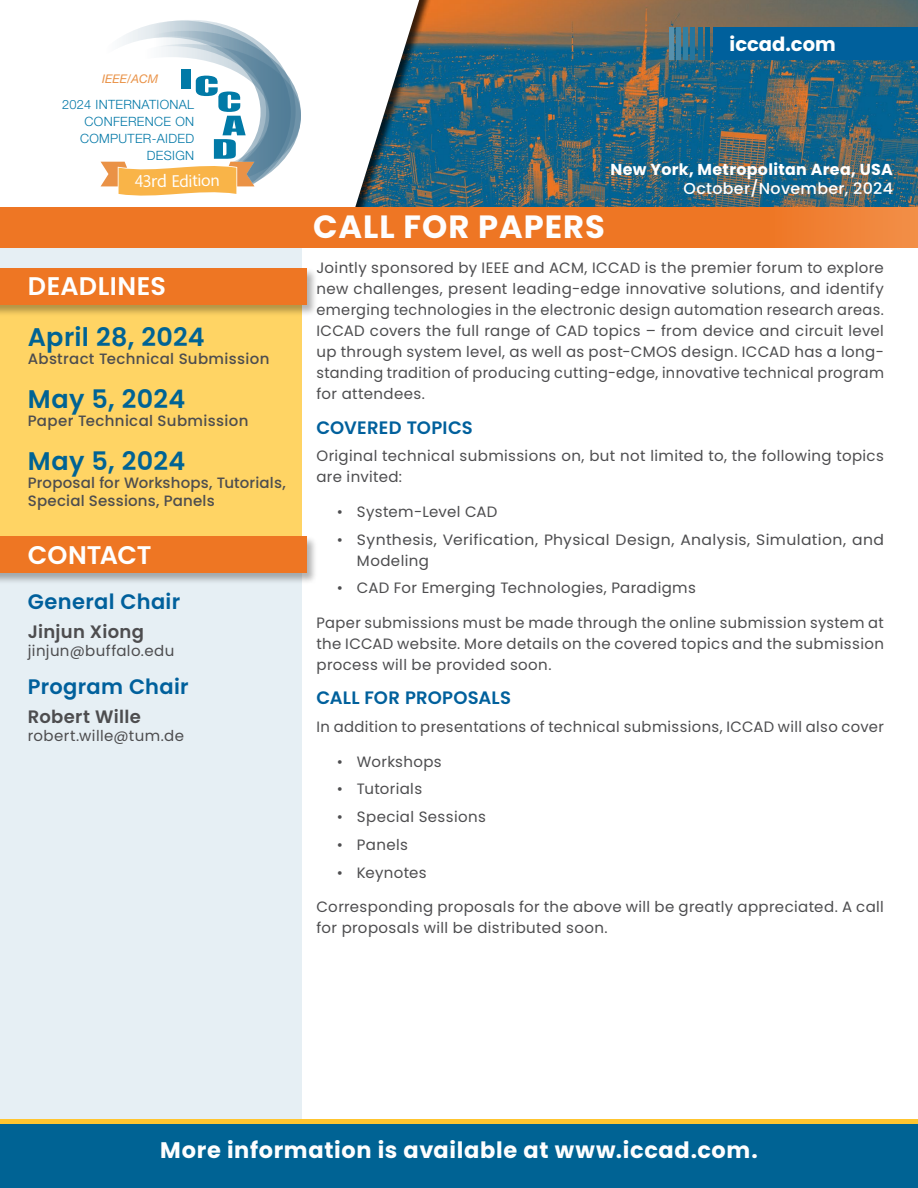
<style>
.page{position:relative;width:918px;height:1188px;background:#fff}
.page>*{position:absolute;margin:0;border:0;box-sizing:border-box;transform-origin:0 0}
.t1{font:700 32.1px "Poppins";letter-spacing:.03em;color:#fefefe}
.t2{font:600 25.5px "Poppins";letter-spacing:.015em;color:#006394}
.t3{font:600 25.5px "Poppins";letter-spacing:.005em;color:#fff}
.t4{font:700 22.5px "Poppins";letter-spacing:.03em;color:#fefefe}
.t5{font:600 21px "Poppins";letter-spacing:.015em;color:#00609c}
.t6{font:700 19.5px "Poppins";color:#fff}
.t7{font:600 18px "Poppins";letter-spacing:.01em;color:#00609c}
.t8{font:600 18px "Poppins";letter-spacing:.015em;color:#4d4d4f}
.t9{font:17.25px "Mundo Sans Std";color:#fff}
.t10{font:700 15.9px "Poppins";letter-spacing:.02em;color:#fff}
.t11{font:500 15.9px "Poppins";letter-spacing:.02em;color:#fff}
.t12{font:15px/21px "Poppins";letter-spacing:.025em;color:#4d4d4f}
.t13{font:500 15px/18px "Poppins";letter-spacing:.015em;color:#4d4d4f}
.t14{font:300 12.75px/16.8px "Helvetica Neue LT Std";letter-spacing:.025em;color:#0278a7;text-align:right}
.t15{font:italic 12px "Helvetica Neue LT Std";color:#e99247}
.s1{font-size:18.15px}
</style>
<div class="page">
<img style="left:454px;top:0;width:464px;height:207px">
<div style="left:0;top:228px;width:301px;height:943px;background:#e6eff4"></div>
<div style="left:0;top:284px;width:301px;height:271px;background:#ffd464"></div>
<div style="left:714px;top:27px;width:204px;height:33px;background:#00609c"></div>
<div style="left:0;top:0;width:454px;height:238px;background:#000;opacity:.75"></div>
<svg style="left:0;top:0;width:419px;height:207px"></svg>
<svg style="left:0;top:207px;width:918px;height:41px;background:#ee7726"></svg>
<svg style="left:77px;top:20px;width:224px;height:176px"></svg>
<hr style="left:706px;top:27px;width:4px;height:33px;background:#006394">
<hr style="left:698px;top:27px;width:4px;height:33px;background:#126b99">
<hr style="left:691px;top:27px;width:4px;height:33px;background:#24759e">
<hr style="left:684px;top:27px;width:4px;height:33px;background:#3380a3">
<hr style="left:676px;top:27px;width:4px;height:33px;background:#4587a8">
<hr style="left:669px;top:27px;width:4px;height:33px;background:#5791ad">
<div style="left:0;top:268px;width:318px;height:49px;background:#000;opacity:.3"></div>
<div style="left:0;top:268px;width:306px;height:37px;background:#ee7623"></div>
<div style="left:0;top:536px;width:318px;height:49px;background:#000;opacity:.3"></div>
<div style="left:0;top:536px;width:306px;height:37px;background:#ee7623"></div>
<svg style="left:0;top:1120px;width:918px;height:68px;background:#ccb144"></svg>
<div style="left:0;top:1125px;width:918px;height:63px;background:#006394"></div>
<p class="t15" style="left:102px;top:72px;width:57px">IEEE/ACM</p>
<p class="t14" style="left:62px;top:96px;width:134px">2024 INTERNATIONAL<br>CONFERENCE ON<br>COMPUTER-AIDED<br>DESIGN</p>
<p class="t9" style="left:135px;top:172px;width:87px;rotate:-1deg">43<span class="s1">rd</span> Edition</p>
<h2 class="t3" style="left:28px;top:272px;width:140px">DEADLINES</h2>
<h2 class="t2" style="left:28px;top:322px;width:178px">April 28, 2024</h2>
<p class="t13" style="left:28px;top:350px;width:243px">Abstract Technical Submission</p>
<h2 class="t2" style="left:28px;top:385px;width:159px">May 5, 2024</h2>
<p class="t13" style="left:28px;top:412px;width:222px">Paper Technical Submission</p>
<h2 class="t2" style="left:28px;top:447px;width:159px">May 5, 2024</h2>
<p class="t13" style="left:28px;top:474px;width:259px">Proposal for Workshops, Tutorials,<br>Special Sessions, Panels</p>
<h2 class="t3" style="left:28px;top:540px;width:125px">CONTACT</h2>
<h3 class="t5" style="left:28px;top:590px;width:154px">General Chair</h3>
<p class="t8" style="left:28px;top:621px;width:118px">Jinjun Xiong</p>
<p class="t12" style="left:28px;top:640px;width:148px">jinjun@buffalo.edu</p>
<h3 class="t5" style="left:28px;top:675px;width:162px">Program Chair</h3>
<p class="t8" style="left:28px;top:706px;width:114px">Robert Wille</p>
<p class="t12" style="left:28px;top:725px;width:158px">robert.wille@tum.de</p>
<h3 class="t6" style="left:730px;top:32px;width:108px">iccad.com</h3>
<p class="t10" style="left:610px;top:161px;width:284px">New York, Metropolitan Area, USA</p>
<p class="t11" style="left:684px;top:180px;width:211px">October/November, 2024</p>
<h1 class="t1" style="left:313px;top:209px;width:293px">CALL FOR PAPERS</h1>
<p class="t12" style="left:316px;top:258px;width:569px;text-align:justify">Jointly sponsored by IEEE and ACM, ICCAD is the premier forum to explore new challenges, present leading-edge innovative solutions, and identify emerging technologies in the electronic design automation research areas.<br>ICCAD covers the full range of CAD topics – from device and circuit level up through system level, as well as post-CMOS design. ICCAD has a long&shy;standing tradition of producing cutting-edge, innovative technical program for attendees.</p>
<p class="t7" style="left:316px;top:417px;width:158px">COVERED TOPICS</p>
<p class="t12" style="left:316px;top:446px;width:569px">Original technical submissions on, but not limited to, the following topics are invited:</p>
<p class="t12" style="left:337px;top:501px;width:162px">• System-Level CAD</p>
<p class="t12" style="left:357px;top:529px;width:529px;text-indent:-20px">• Synthesis, Verification, Physical Design, Analysis, Simulation, and<br>Modeling</p>
<p class="t12" style="left:337px;top:578px;width:361px">• CAD For Emerging Technologies, Paradigms</p>
<p class="t12" style="left:316px;top:612px;width:569px;text-align:justify">Paper submissions must be made through the online submission system at the ICCAD website. More details on the covered topics and the submission process will be provided soon.</p>
<p class="t7" style="left:316px;top:688px;width:196px">CALL FOR PROPOSALS</p>
<p class="t12" style="left:316px;top:717px;width:569px">In addition to presentations of technical submissions, ICCAD will also cover</p>
<p class="t12" style="left:337px;top:751px;width:107px">• Workshops</p>
<p class="t12" style="left:337px;top:779px;width:87px">• Tutorials</p>
<p class="t12" style="left:337px;top:807px;width:151px">• Special Sessions</p>
<p class="t12" style="left:337px;top:834px;width:73px">• Panels</p>
<p class="t12" style="left:337px;top:862px;width:92px">• Keynotes</p>
<p class="t12" style="left:316px;top:896px;width:569px">Corresponding proposals for the above will be greatly appreciated. A call for proposals will be distributed soon.</p>
<h3 class="t4" style="left:160px;top:1137px;width:599px">More information is available at www.iccad.com.</h3>
</div>
